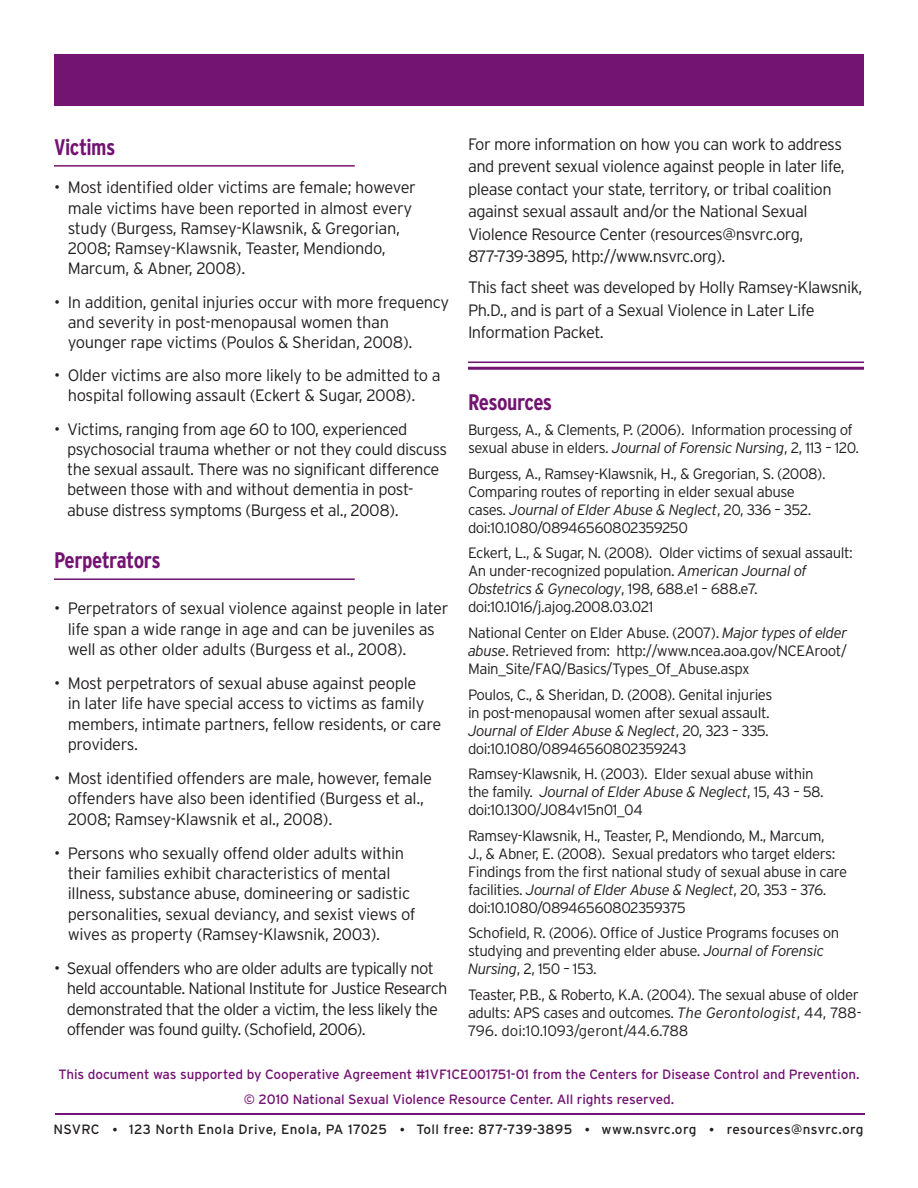
<style>
.page{position:relative;width:918px;height:1188px;background:#fff}
.page>*{position:absolute;margin:0;border:0;box-sizing:border-box;transform-origin:0 0}
.Body_Copy{font:700 condensed 22.5px "Interstate";letter-spacing:-.025em;color:#731372}
.Header_Title{font:700 condensed 22.5px "Interstate";letter-spacing:-.03em;color:#731372}
.Body_Copy-2{font:300 16.5px/20.2px "Interstate";letter-spacing:-.03em;color:#231f20}
.Resources_ONLY{font:300 15px/18px "Interstate";letter-spacing:-.03em;color:#231f20}
.Grants_Copywrite_ONL{font:13.5px "Interstate";letter-spacing:-.005em;color:#731372}
.t1{font:13.5px "Interstate";letter-spacing:.03em;color:#231f20}
.s1{font-style:italic}
.s2{font-size:12px}
</style>
<div class="page">
<hr style="left:55px;top:1113px;width:810px;height:1px;background:#731372">
<div style="left:54px;top:54px;width:810px;height:51px;background:#731372"></div>
<hr style="left:54px;top:165px;width:301px;height:2px;background:#731372">
<hr style="left:54px;top:578px;width:301px;height:2px;background:#731372">
<hr style="left:468px;top:361px;width:396px;height:2px;background:#731372">
<hr style="left:468px;top:367px;width:396px;height:3px;background:#731372">
<p class="Body_Copy-2" style="left:468px;top:133px;width:378px;line-height:22.5px">For more information on how you can work to address and prevent sexual violence against people in later life, please contact your state, territory, or tribal coalition against sexual assault and/or the National Sexual Violence Resource Center (resources@nsvrc.org, 877-739-3895, http://www.nsvrc.org).</p>
<p class="Body_Copy-2" style="left:468px;top:276px;width:396px;line-height:22.5px">This fact sheet was developed by Holly Ramsey-Klawsnik,<br>Ph.D., and is part of a Sexual Violence in Later Life<br>Information Packet.</p>
<p class="Body_Copy" style="left:54px;top:134px;width:63px">Victims</p>
<p class="Body_Copy-2" style="left:68px;top:177px;width:350px;text-indent:-14px">• Most identified older victims are female; however male victims have been reported in almost every study (Burgess, Ramsey-Klawsnik, &amp; Gregorian, 2008; Ramsey-Klawsnik, Teaster, Mendiondo, Marcum, &amp; Abner, 2008).</p>
<p class="Body_Copy-2" style="left:68px;top:291px;width:383px;text-indent:-14px">• In addition, genital injuries occur with more frequency and severity in post-menopausal women than younger rape victims (Poulos &amp; Sheridan, 2008).</p>
<p class="Body_Copy-2" style="left:68px;top:365px;width:374px;text-indent:-14px">• Older victims are also more likely to be admitted to a hospital following assault (Eckert &amp; Sugar, 2008).</p>
<p class="Body_Copy-2" style="left:67px;top:419px;width:381px;text-indent:-13px">• Victims, ranging from age 60 to 100, experienced psychosocial trauma whether or not they could discuss the sexual assault. There was no significant difference between those with and without dementia in post&shy;abuse distress symptoms (Burgess et al., 2008).</p>
<p class="Body_Copy" style="left:54px;top:547px;width:108px">Perpetrators</p>
<p class="Body_Copy-2" style="left:68px;top:598px;width:382px;text-indent:-14px">• Perpetrators of sexual violence against people in later life span a wide range in age and can be juveniles as well as other older adults (Burgess et al., 2008).</p>
<p class="Body_Copy-2" style="left:68px;top:673px;width:375px;text-indent:-14px">• Most perpetrators of sexual abuse against people<br>in later life have special access to victims as family members, intimate partners, fellow residents, or care providers.</p>
<p class="Body_Copy-2" style="left:68px;top:768px;width:366px;text-indent:-14px">• Most identified offenders are male, however, female offenders have also been identified (Burgess et al.,<br>2008; Ramsey-Klawsnik et al., 2008).</p>
<p class="Body_Copy-2" style="left:68px;top:843px;width:349px;text-indent:-14px">• Persons who sexually offend older adults within their families exhibit characteristics of mental illness, substance abuse, domineering or sadistic personalities, sexual deviancy, and sexist views of wives as property (Ramsey-Klawsnik, 2003).</p>
<p class="Body_Copy-2" style="left:67px;top:958px;width:382px;text-indent:-13px">• Sexual offenders who are older adults are typically not held accountable. National Institute for Justice Research demonstrated that the older a victim, the less likely the offender was found guilty. (Schofield, 2006).</p>
<p class="Header_Title" style="left:468px;top:389px;width:86px">Resources</p>
<p class="Resources_ONLY" style="left:468px;top:421px;width:393px">Burgess, A., &amp; Clements, P. (2006). Information processing of sexual abuse in elders. <span class="s1">Journal of Forensic Nursing</span>, 2, 113 – 120.</p>
<p class="Resources_ONLY" style="left:468px;top:464px;width:359px">Burgess, A., Ramsey-Klawsnik, H., &amp; Gregorian, S. (2008).<br>Comparing routes of reporting in elder sexual abuse cases. <span class="s1">Journal of Elder Abuse &amp; Neglect</span>, 20, 336 – 352. doi:10.1080/08946560802359250</p>
<p class="Resources_ONLY" style="left:468px;top:544px;width:386px">Eckert, L., &amp; Sugar, N. (2008). Older victims of sexual assault:<br>An under-recognized population. <span class="s1">American Journal of Obstetrics &amp; Gynecology</span>, 198, 688.e1 – 688.e7. doi:10.1016/j.ajog.2008.03.021</p>
<p class="Resources_ONLY" style="left:468px;top:624px;width:381px;text-align:justify">National Center on Elder Abuse. (2007). <span class="s1">Major types of elder abuse</span>. Retrieved from: http://www.ncea.aoa.gov/NCEAroot/ Main_Site/FAQ/Basics/Types_Of_Abuse.aspx</p>
<p class="Resources_ONLY" style="left:468px;top:685px;width:306px">Poulos, C., &amp; Sheridan, D. (2008). Genital injuries in post-menopausal women after sexual assault.<br><span class="s1">Journal of Elder Abuse &amp; Neglect</span>, 20, 323 – 335. doi:10.1080/08946560802359243</p>
<p class="Resources_ONLY" style="left:468px;top:765px;width:357px">Ramsey-Klawsnik, H. (2003). Elder sexual abuse within the family. <span class="s1">Journal of Elder Abuse &amp; Neglect</span>, 15, 43 – 58. doi:10.1300/J084v15n01_04</p>
<p class="Resources_ONLY" style="left:468px;top:826px;width:381px">Ramsey-Klawsnik, H., Teaster, P., Mendiondo, M., Marcum,<br>J., &amp; Abner, E. (2008). Sexual predators who target elders:<br>Findings from the first national study of sexual abuse in care facilities. <span class="s1">Journal of Elder Abuse &amp; Neglect</span>, 20, 353 – 376. doi:10.1080/08946560802359375</p>
<p class="Resources_ONLY" style="left:468px;top:924px;width:373px">Schofield, R. (2006). Office of Justice Programs focuses on studying and preventing elder abuse. <span class="s1">Journal of Forensic<br>Nursing</span>, 2, 150 – 153.</p>
<p class="Resources_ONLY" style="left:468px;top:985px;width:395px">Teaster, P.B., &amp; Roberto, K.A. (2004). The sexual abuse of older adults: APS cases and outcomes. <span class="s1">The Gerontologist</span>, 44, 788-<br>796. doi:10.1093/geront/44.6.788</p>
<p class="Grants_Copywrite_ONL" style="left:58px;top:1066px;width:803px">This document was supported by Cooperative Agreement #1VF1CE001751-01 from the Centers for Disease Control and Prevention.</p>
<p class="Grants_Copywrite_ONL" style="left:244px;top:1091px;width:432px">© 2010 National Sexual Violence Resource Center. All rights reserved.</p>
<p class="t1" style="left:53px;top:1122px;width:812px">NSVRC <span class="s2">•</span> 123 North Enola Drive, Enola, PA 17025 <span class="s2">•</span> Toll free: 877-739-3895 <span class="s2">•</span> www.nsvrc.org <span class="s2">•</span> resources@nsvrc.org</p>
</div>
